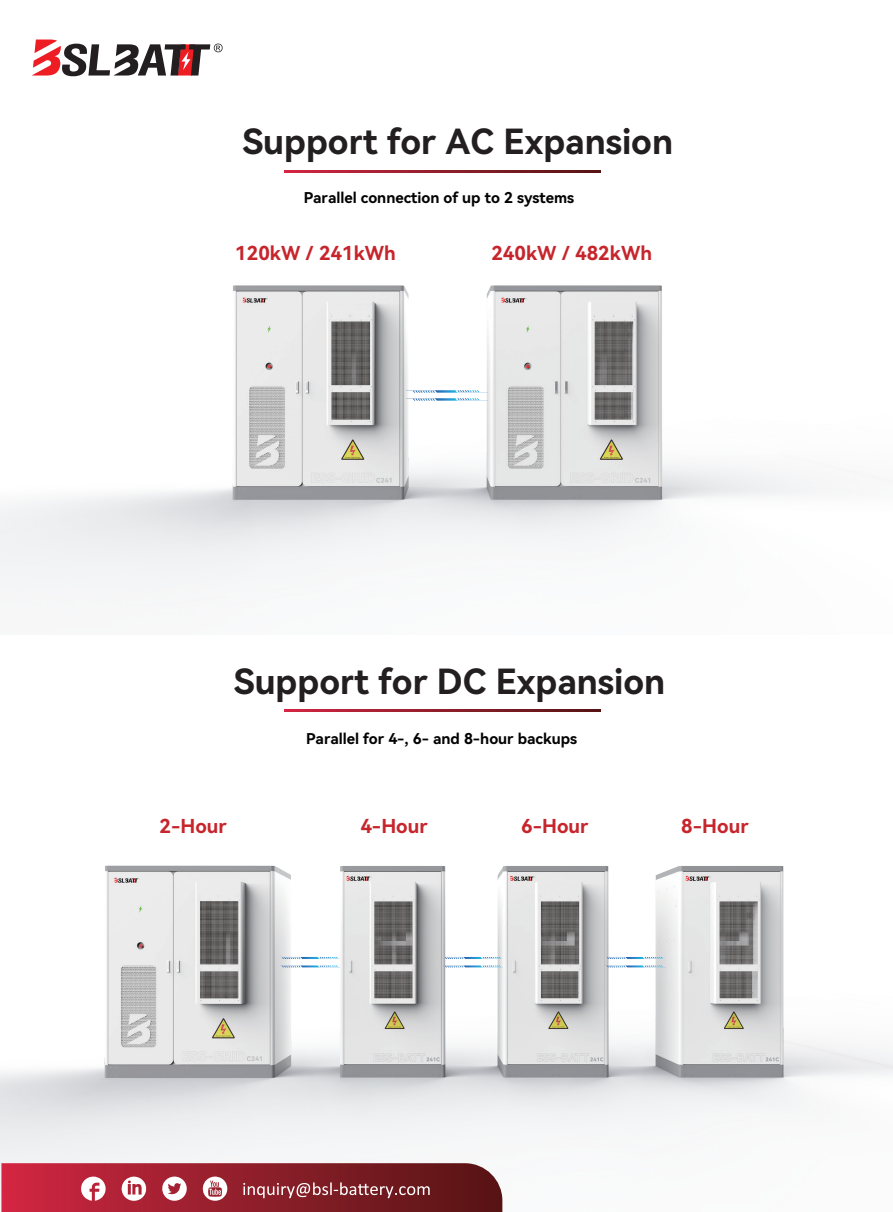
<style>
.page{position:relative;width:893px;height:1212px;background:#fff}
.page>*{position:absolute;margin:0;border:0;box-sizing:border-box;transform-origin:0 0}
.t1{font:34.65px "Harmony OS Sans Bold";color:#231f20}
.t2{font:19.2px "Harmony OS Sans Bold";color:#c6252c}
.t3{font:15px "Harmony OS Sans SC Bold";color:#030303}
</style>
<div class="page">
<img style="left:0;top:709px;width:893px;height:503px">
<img style="left:0;top:170px;width:818px;height:427px">
<svg style="left:1px;top:1163px;width:501px;height:49px;background:#9c3440"></svg>
<svg style="left:32px;top:40px;width:191px;height:36px"></svg>
<svg style="left:285px;top:170px;width:316px;height:3px"></svg>
<svg style="left:285px;top:709px;width:316px;height:3px"></svg>
<img style="left:406px;top:369px;width:82px;height:8px">
<img style="left:406px;top:377px;width:82px;height:47px">
<img style="left:280px;top:939px;width:60px;height:8px">
<img style="left:443px;top:939px;width:60px;height:8px">
<img style="left:606px;top:939px;width:59px;height:8px">
<img style="left:280px;top:947px;width:60px;height:40px">
<img style="left:443px;top:947px;width:60px;height:40px">
<img style="left:606px;top:947px;width:59px;height:40px">
<h1 class="t1" style="left:243px;top:117px;width:432px">Support for AC Expansion</h1>
<p class="t3" style="left:304px;top:187px;width:272px">Parallel connection of up to 2 systems</p>
<p class="t2" style="left:235px;top:239px;width:162px">120kW / 241kWh</p>
<p class="t2" style="left:491px;top:239px;width:162px">240kW / 482kWh</p>
<h1 class="t1" style="left:234px;top:657px;width:433px">Support for DC Expansion</h1>
<p class="t3" style="left:306px;top:728px;width:273px">Parallel for 4-, 6- and 8-hour backups</p>
<p class="t2" style="left:159px;top:813px;width:69px">2-Hour</p>
<p class="t2" style="left:360px;top:813px;width:69px">4-Hour</p>
<p class="t2" style="left:521px;top:813px;width:69px">6-Hour</p>
<p class="t2" style="left:681px;top:813px;width:69px">8-Hour</p>
</div>
